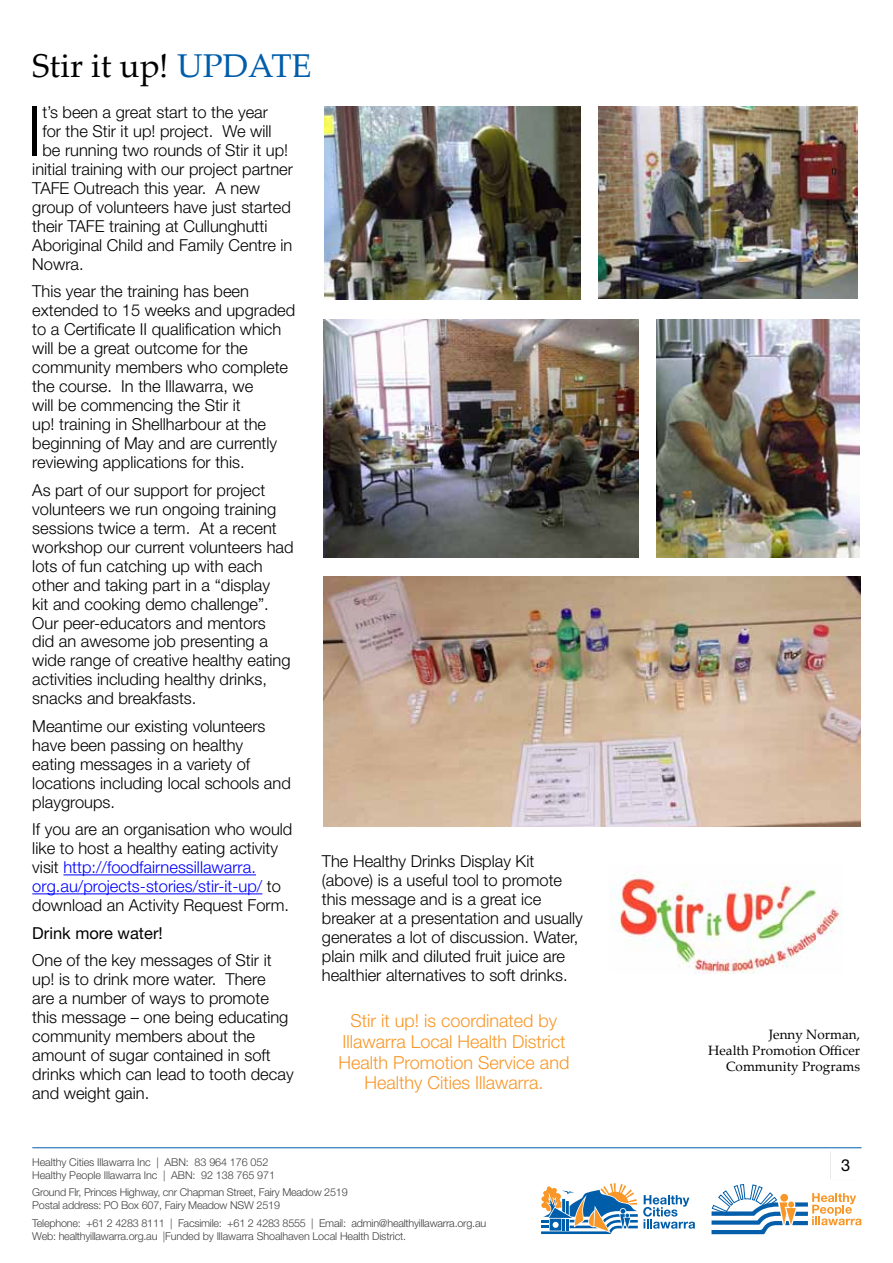
<style>
.page{position:relative;width:893px;height:1263px;background:#fff}
.page>*{position:absolute;margin:0;border:0;box-sizing:border-box;transform-origin:0 0}
.t1{font:300 69.6px "Helvetica Neue LT Std";color:#000}
.t2{font:33px "Palatino Linotype";color:#000}
.t3{font:300 18px/20.7px "Helvetica Neue LT Std";color:#f89728;text-align:center}
.t4{font:300 16.5px/19px "Helvetica Neue LT Std";color:#000}
.t5{font:16.5px "Helvetica Neue LT Std";color:#000}
.t6{font:13.5px/16.2px "Palatino Linotype";color:#000;text-align:right}
.t7{font:300 10.8px/13px "Helvetica Neue LT Std";letter-spacing:-.02em;color:#414042}
.s1{color:#005daa}
.s2{color:#00f}
</style>
<div class="page">
<svg style="left:711px;top:1184px;width:150px;height:50px"></svg>
<hr style="left:32px;top:1147px;width:829px;height:1px;background:#005daa">
<svg style="left:541px;top:1183px;width:154px;height:51px"></svg>
<hr style="left:63px;top:874px;width:193px;height:1px;background:#00f">
<hr style="left:32px;top:893px;width:230px;height:1px;background:#00f">
<img style="left:323px;top:577px;width:538px;height:250px">
<img style="left:598px;top:106px;width:259px;height:193px">
<img style="left:656px;top:320px;width:203px;height:238px">
<img style="left:323px;top:320px;width:316px;height:238px">
<img style="left:325px;top:106px;width:255px;height:193px">
<img style="left:611px;top:874px;width:231px;height:99px">
<h2 class="t2" style="left:32px;top:42px;width:281px">Stir it up! <span class="s1">UPDATE</span></h2>
<h1 class="t1" style="left:27px;top:89px;width:17px">I</h1>
<p class="t4" style="left:42px;top:102px;width:227px">t’s been a great start to the year</p>
<p class="t4" style="left:42px;top:121px;width:231px">for the Stir it up! project. We will</p>
<p class="t4" style="left:42px;top:140px;width:247px">be running two rounds of Stir it up!</p>
<p class="t4" style="left:32px;top:159px;width:262px">initial training with our project partner</p>
<p class="t4" style="left:32px;top:178px;width:229px">TAFE Outreach this year. A new</p>
<p class="t4" style="left:32px;top:197px;width:260px">group of volunteers have just started</p>
<p class="t4" style="left:32px;top:216px;width:237px">their TAFE training at Cullunghutti</p>
<p class="t4" style="left:32px;top:235px;width:262px">Aboriginal Child and Family Centre in</p>
<p class="t4" style="left:32px;top:254px;width:53px">Nowra.</p>
<p class="t4" style="left:32px;top:282px;width:264px">This year the training has been extended to 15 weeks and upgraded to a Certificate II qualification which will be a great outcome for the community members who complete the course. In the Illawarra, we<br>will be commencing the Stir it<br>up! training in Shellharbour at the beginning of May and are currently reviewing applications for this.</p>
<p class="t4" style="left:32px;top:480px;width:263px">As part of our support for project volunteers we run ongoing training sessions twice a term. At a recent workshop our current volunteers had lots of fun catching up with each other and taking part in a “display<br>kit and cooking demo challenge”.<br>Our peer-educators and mentors<br>did an awesome job presenting a wide range of creative healthy eating activities including healthy drinks, snacks and breakfasts.</p>
<p class="t4" style="left:32px;top:716px;width:260px">Meantime our existing volunteers have been passing on healthy<br>eating messages in a variety of locations including local schools and playgroups.</p>
<p class="t4" style="left:32px;top:819px;width:262px">If you are an organisation who would like to host a healthy eating activity visit <span class="s2">http://foodfairnessillawarra. org.au/projects-stories/stir-it-up/</span> to download an Activity Request Form.</p>
<p class="t5" style="left:32px;top:923px;width:132px">Drink more water!</p>
<p class="t4" style="left:32px;top:950px;width:263px">One of the key messages of Stir it up! is to drink more water. There<br>are a number of ways to promote this message – one being educating community members about the amount of sugar contained in soft drinks which can lead to tooth decay and weight gain.</p>
<p class="t4" style="left:322px;top:851px;width:263px">The Healthy Drinks Display Kit (above) is a useful tool to promote this message and is a great ice breaker at a presentation and usually generates a lot of discussion. Water, plain milk and diluted fruit juice are healthier alternatives to soft drinks.</p>
<p class="t3" style="left:339px;top:1010px;width:232px">Stir it up! is coordinated by<br>Illawarra Local Health District<br>Health Promotion Service and<br>Healthy Cities Illawarra.</p>
<p class="t7" style="left:32px;top:1155px;width:244px">Healthy Cities Illawarra Inc | ABN: 83 964 176 052<br>Healthy People Illawarra Inc | ABN: 92 138 765 971</p>
<p class="t7" style="left:32px;top:1186px;width:317px">Ground Flr, Princes Highway, cnr Chapman Street, Fairy Meadow 2519<br>Postal address: PO Box 607, Fairy Meadow NSW 2519</p>
<p class="t7" style="left:32px;top:1216px;width:455px">Telephone: +61 2 4283 8111 | Facsimile: +61 2 4283 8555 | Email: admin@healthyillawarra.org.au<br>Web: healthyillawarra.org.au |Funded by Illawarra Shoalhaven Local Health District.</p>
<p class="t6" style="left:708px;top:1026px;width:153px">Jenny Norman,<br>Health Promotion Officer<br>Community Programs</p>
<p class="t5" style="left:841px;top:1155px;width:11px">3</p>
</div>
